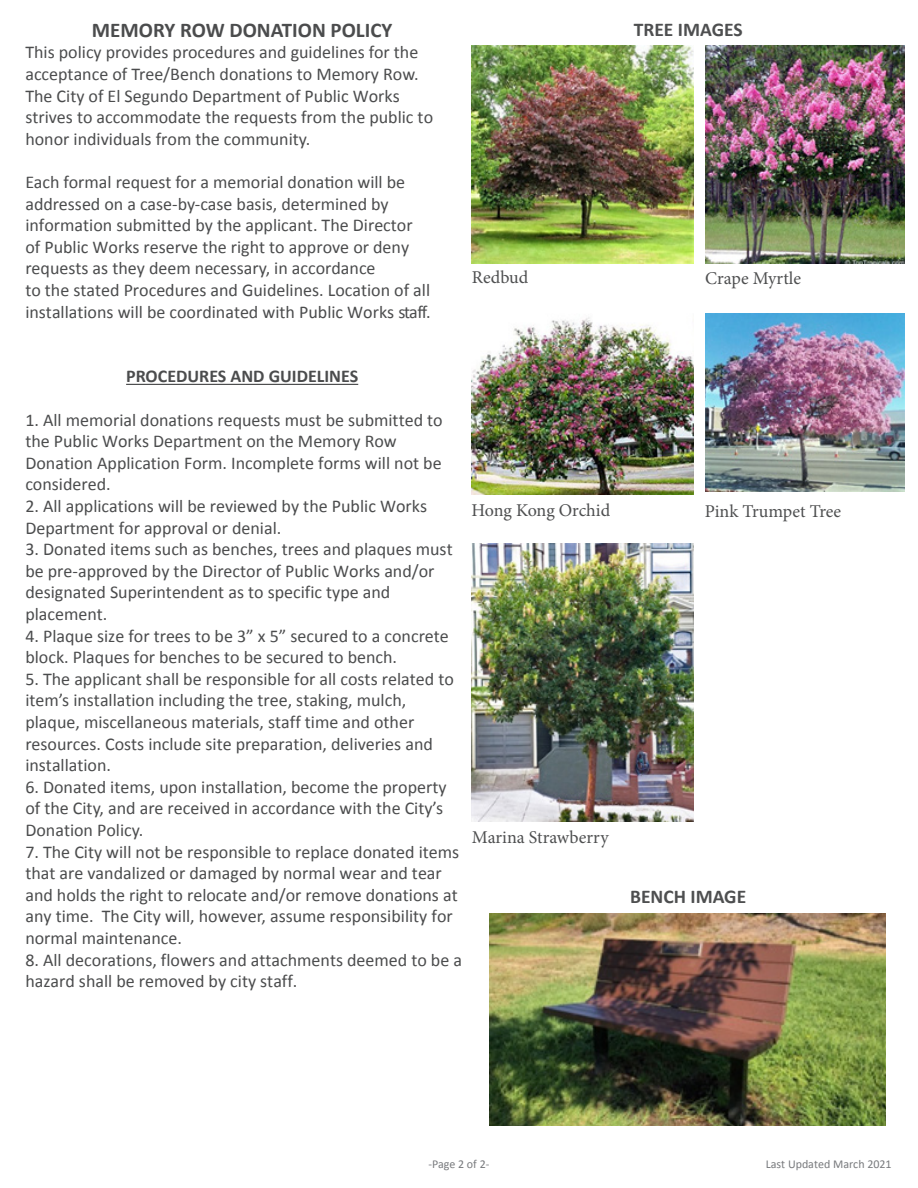
<style>
.page{position:relative;width:918px;height:1188px;background:#fff}
.page>*{position:absolute;margin:0;border:0;box-sizing:border-box;transform-origin:0 0}
.t1{font:700 21px "Calibri";color:#4b4c4d}
.t2{font:700 19.5px "Calibri";color:#4e4f50}
.t3{font:18px/21.6px "Calibri";color:#4b4c4d}
.t4{font:18px "Minion Pro";color:#4e4f50}
.t5{font:700 18px "Calibri";color:#4b4c4d}
.t6{font:12px "Calibri";color:#787a7d}
</style>
<div class="page">
<hr style="left:126px;top:384px;width:232px;height:1px;background:#4b4c4d">
<img style="left:490px;top:914px;width:396px;height:212px">
<img style="left:472px;top:46px;width:222px;height:218px">
<img style="left:705px;top:46px;width:200px;height:218px">
<img style="left:472px;top:317px;width:222px;height:177px">
<img style="left:705px;top:314px;width:200px;height:178px">
<img style="left:472px;top:544px;width:222px;height:277px">
<p class="t1" style="left:92px;top:16px;width:302px">MEMORY ROW DONATION POLICY</p>
<p class="t3" style="left:25px;top:42px;width:409px">This policy provides procedures and guidelines for the acceptance of Tree/Bench donations to Memory Row.<br>The City of El Segundo Department of Public Works strives to accommodate the requests from the public to honor individuals from the community.</p>
<p class="t3" style="left:25px;top:171px;width:407px">Each formal request for a memorial donation will be addressed on a case-by-case basis, determined by information submitted by the applicant. The Director of Public Works reserve the right to approve or deny requests as they deem necessary, in accordance<br>to the stated Procedures and Guidelines. Location of all installations will be coordinated with Public Works staff.</p>
<p class="t2" style="left:634px;top:17px;width:110px">TREE IMAGES</p>
<p class="t4" style="left:472px;top:265px;width:58px">Redbud</p>
<p class="t4" style="left:705px;top:266px;width:97px">Crape Myrtle</p>
<p class="t5" style="left:126px;top:365px;width:234px">PROCEDURES AND GUIDELINES</p>
<p class="t3" style="left:25px;top:408px;width:419px">1. All memorial donations requests must be submitted to the Public Works Department on the Memory Row Donation Application Form. Incomplete forms will not be considered.</p>
<p class="t3" style="left:25px;top:495px;width:403px">2. All applications will be reviewed by the Public Works<br>Department for approval or denial.</p>
<p class="t3" style="left:25px;top:538px;width:429px">3. Donated items such as benches, trees and plaques must be pre-approved by the Director of Public Works and/or designated Superintendent as to specific type and placement.</p>
<p class="t3" style="left:25px;top:624px;width:425px">4. Plaque size for trees to be 3” x 5” secured to a concrete block. Plaques for benches to be secured to bench.</p>
<p class="t3" style="left:25px;top:668px;width:430px">5. The applicant shall be responsible for all costs related to item’s installation including the tree, staking, mulch, plaque, miscellaneous materials, staff time and other resources. Costs include site preparation, deliveries and installation.</p>
<p class="t3" style="left:25px;top:776px;width:423px">6. Donated items, upon installation, become the property of the City, and are received in accordance with the City’s<br>Donation Policy.</p>
<p class="t3" style="left:25px;top:840px;width:435px">7. The City will not be responsible to replace donated items that are vandalized or damaged by normal wear and tear and holds the right to relocate and/or remove donations at any time. The City will, however, assume responsibility for normal maintenance.</p>
<p class="t3" style="left:25px;top:948px;width:438px">8. All decorations, flowers and attachments deemed to be a hazard shall be removed by city staff.</p>
<p class="t4" style="left:471px;top:498px;width:140px">Hong Kong Orchid</p>
<p class="t4" style="left:705px;top:499px;width:138px">Pink Trumpet Tree</p>
<p class="t4" style="left:472px;top:825px;width:138px">Marina Strawberry</p>
<p class="t2" style="left:630px;top:884px;width:118px">BENCH IMAGE</p>
<p class="t6" style="left:429px;top:1156px;width:62px">-Page 2 of 2-</p>
<p class="t6" style="left:766px;top:1157px;width:127px">Last Updated March 2021</p>
</div>
